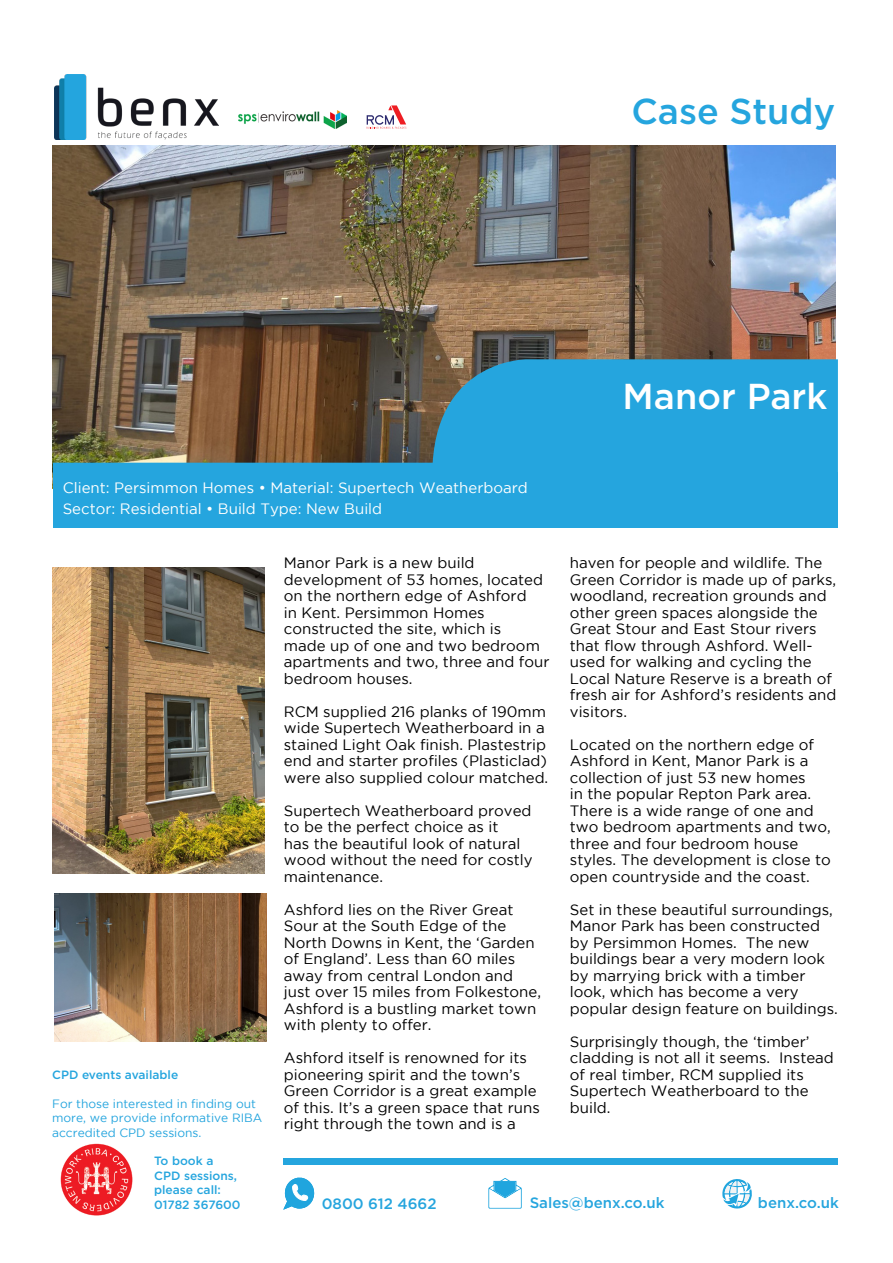
<style>
.page{position:relative;width:893px;height:1263px;background:#fff}
.page>*{position:absolute;margin:0;border:0;box-sizing:border-box;transform-origin:0 0}
.t1{font:500 36px "Gotham";color:#fff}
.t2{font:500 36px "Gotham";color:#25a5de}
.t3{font:15px/16.5px "Gotham";color:#000}
.t4{font:15px/21px "Gotham";color:#fff}
.t5{font:500 15px "Gotham";color:#25a5de}
.t6{font:12px/14.4px "Gotham";color:#25a5de}
.t7{font:500 12px/14.4px "Gotham";color:#25a5de}
</style>
<div class="page">
<img style="left:53px;top:146px;width:782px;height:213px">
<img style="left:54px;top:75px;width:165px;height:64px">
<svg style="left:53px;top:359px;width:785px;height:113px;background:#478092"></svg>
<img style="left:238px;top:111px;width:109px;height:17px">
<svg style="left:367px;top:105px;width:39px;height:24px"></svg>
<img style="left:54px;top:893px;width:213px;height:149px">
<img style="left:52px;top:567px;width:213px;height:307px">
<svg style="left:284px;top:1178px;width:30px;height:31px"></svg>
<svg style="left:488px;top:1178px;width:34px;height:30px"></svg>
<svg style="left:722px;top:1179px;width:30px;height:30px"></svg>
<img style="left:60px;top:1143px;width:73px;height:73px">
<div style="left:53px;top:472px;width:785px;height:56px;background:#25a5de"></div>
<div style="left:284px;top:1159px;width:554px;height:6px;background:#25a5de"></div>
<p class="t2" style="left:631px;top:91px;width:205px">Case Study</p>
<p class="t4" style="left:63px;top:477px;width:467px">Client: Persimmon Homes • Material: Supertech Weatherboard<br>Sector: Residential • Build Type: New Build</p>
<p class="t1" style="left:623px;top:376px;width:206px">Manor Park</p>
<p class="t7" style="left:52px;top:1067px;width:128px">CPD events available</p>
<p class="t6" style="left:52px;top:1096px;width:212px">For those interested in finding out more, we provide informative RIBA accredited CPD sessions.</p>
<p class="t7" style="left:154px;top:1154px;width:88px">To book a<br>CPD sessions, please call:<br>01782 367600</p>
<p class="t3" style="left:284px;top:554px;width:267px">Manor Park is a new build development of 53 homes, located on the northern edge of Ashford<br>in Kent. Persimmon Homes constructed the site, which is<br>made up of one and two bedroom apartments and two, three and four bedroom houses.</p>
<p class="t3" style="left:284px;top:703px;width:266px">RCM supplied 216 planks of 190mm wide Supertech Weatherboard in a stained Light Oak finish. Plastestrip end and starter profiles (Plasticlad) were also supplied colour matched.</p>
<p class="t3" style="left:284px;top:802px;width:250px">Supertech Weatherboard proved to be the perfect choice as it<br>has the beautiful look of natural wood without the need for costly maintenance.</p>
<p class="t3" style="left:284px;top:901px;width:259px">Ashford lies on the River Great<br>Sour at the South Edge of the<br>North Downs in Kent, the ‘Garden of England’. Less than 60 miles away from central London and just over 15 miles from Folkestone,<br>Ashford is a bustling market town with plenty to offer.</p>
<p class="t3" style="left:284px;top:1049px;width:258px">Ashford itself is renowned for its pioneering spirit and the town’s Green Corridor is a great example of this. It’s a green space that runs right through the town and is a</p>
<p class="t3" style="left:570px;top:554px;width:268px">haven for people and wildlife. The<br>Green Corridor is made up of parks, woodland, recreation grounds and other green spaces alongside the<br>Great Stour and East Stour rivers that flow through Ashford. Well&shy;used for walking and cycling the<br>Local Nature Reserve is a breath of fresh air for Ashford’s residents and visitors.</p>
<p class="t3" style="left:570px;top:736px;width:262px">Located on the northern edge of<br>Ashford in Kent, Manor Park is a collection of just 53 new homes<br>in the popular Repton Park area.<br>There is a wide range of one and two bedroom apartments and two, three and four bedroom house styles. The development is close to open countryside and the coast.</p>
<p class="t3" style="left:570px;top:901px;width:270px">Set in these beautiful surroundings,<br>Manor Park has been constructed by Persimmon Homes. The new buildings bear a very modern look by marrying brick with a timber look, which has become a very popular design feature on buildings.</p>
<p class="t3" style="left:570px;top:1033px;width:266px">Surprisingly though, the ‘timber’ cladding is not all it seems. Instead of real timber, RCM supplied its<br>Supertech Weatherboard to the build.</p>
<p class="t5" style="left:322px;top:1195px;width:116px">0800 612 4662</p>
<p class="t5" style="left:530px;top:1194px;width:136px">Sales@benx.co.uk</p>
<p class="t5" style="left:758px;top:1194px;width:82px">benx.co.uk</p>
</div>
